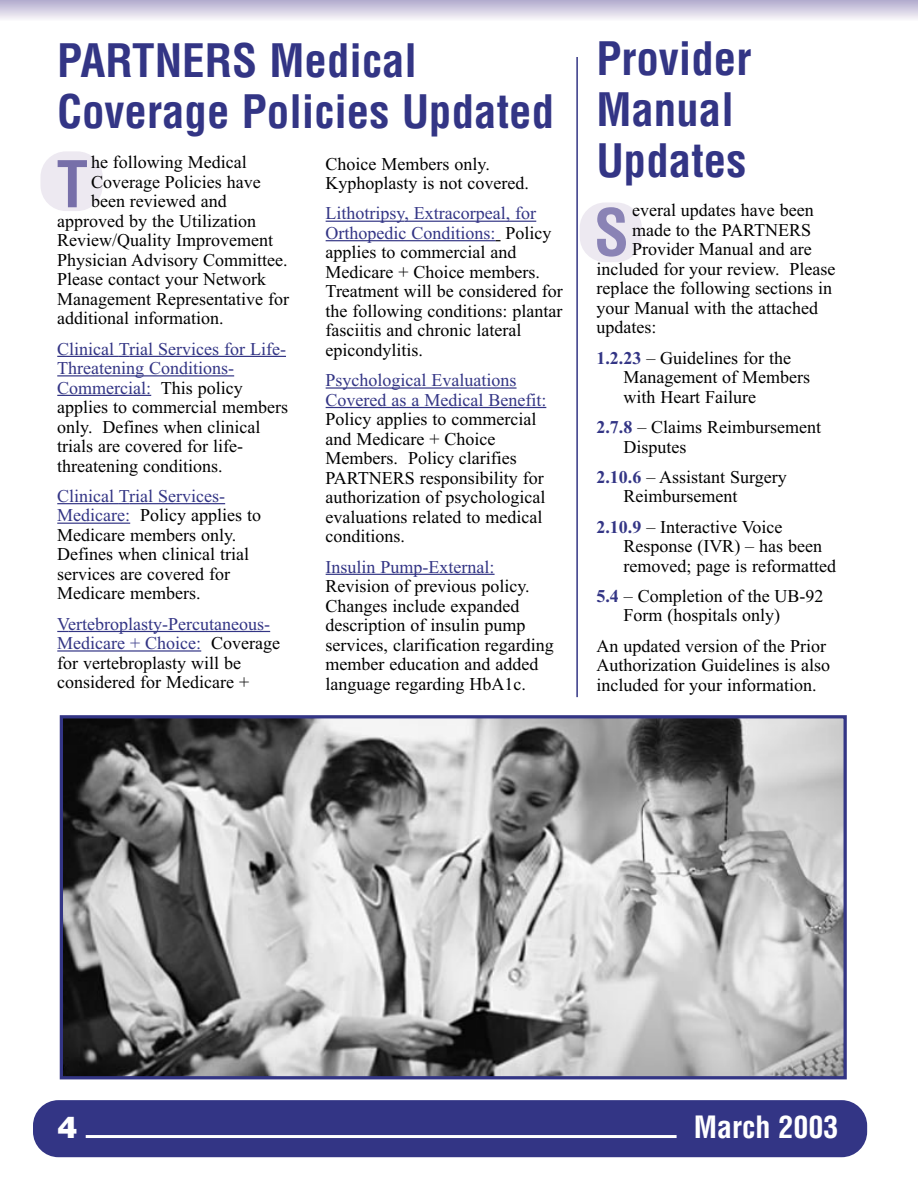
<style>
.page{position:relative;width:918px;height:1188px;background:#fff}
.page>*{position:absolute;margin:0;border:0;box-sizing:border-box;transform-origin:0 0}
.t1{font:700 condensed 62.85px "Helvetica";color:#776fa9}
.t2{font:700 condensed 62.85px "Helvetica";color:#8a83b5}
.t3{font:700 condensed 45px/51px "Helvetica";color:#333585}
.t4{font:700 condensed 30px "Helvetica";color:#fff}
.t5{font:900 30px "Helvetica";color:#fff}
.t6{font:18px/19.5px "Times New Roman";color:#000}
.t7{font:18px/19.5px "Times New Roman";color:#333585}
.s1{color:#333585}
.s2{font-weight:700;color:#333585}
</style>
<div class="page">
<div style="left:33px;top:1100px;width:834px;height:57px;background:#333585;border-radius:26px"></div>
<hr style="left:86px;top:1135px;width:591px;height:3px;background:#fff">
<hr style="left:0;top:0;width:918px;height:1px;background:#b1aacd">
<hr style="left:0;top:1px;width:918px;height:1px;background:#b5aed0">
<hr style="left:0;top:2px;width:918px;height:1px;background:#b8b2d2">
<hr style="left:0;top:3px;width:918px;height:1px;background:#bcb6d4">
<hr style="left:0;top:4px;width:918px;height:1px;background:#c0bad7">
<hr style="left:0;top:5px;width:918px;height:1px;background:#c3bed9">
<hr style="left:0;top:6px;width:918px;height:1px;background:#c7c2db">
<hr style="left:0;top:7px;width:918px;height:2px;background:#ccc7df">
<hr style="left:0;top:8px;width:918px;height:2px;background:#d0cae1">
<hr style="left:0;top:9px;width:918px;height:1px;background:#d4cee3">
<hr style="left:0;top:10px;width:918px;height:1px;background:#d8d3e6">
<hr style="left:0;top:11px;width:918px;height:1px;background:#dbd7e8">
<hr style="left:0;top:12px;width:918px;height:1px;background:#dfdbea">
<hr style="left:0;top:13px;width:918px;height:1px;background:#e3dfec">
<hr style="left:0;top:14px;width:918px;height:1px;background:#e7e3ee">
<hr style="left:0;top:15px;width:918px;height:1px;background:#ebe6f0">
<hr style="left:0;top:16px;width:918px;height:2px;background:#efecf4">
<hr style="left:0;top:17px;width:918px;height:2px;background:#f3f0f6">
<hr style="left:0;top:18px;width:918px;height:1px;background:#f6f4f9">
<hr style="left:0;top:19px;width:918px;height:1px;background:#faf9fc">
<hr style="left:0;top:20px;width:918px;height:1px;background:#fcfbfc">
<hr style="left:326px;top:221px;width:78px;height:1px;background:#333585">
<hr style="left:404px;top:221px;width:132px;height:1px;background:#333585">
<hr style="left:326px;top:240px;width:170px;height:1px;background:#333585">
<hr style="left:326px;top:387px;width:191px;height:2px;background:#333585">
<hr style="left:326px;top:407px;width:220px;height:1px;background:#333585">
<hr style="left:326px;top:574px;width:169px;height:1px;background:#333585">
<img style="left:64px;top:719px;width:779px;height:356px">
<div style="left:60px;top:715px;width:787px;height:364px;border:3px solid #333585"></div>
<hr style="left:576px;top:57px;width:2px;height:640px;background:#333585">
<div style="left:40px;top:151px;width:63px;height:60px;background:#ede9f1;border-radius:26px"></div>
<hr style="left:57px;top:356px;width:62px;height:1px;background:#333585">
<hr style="left:129px;top:356px;width:157px;height:1px;background:#333585">
<hr style="left:57px;top:375px;width:177px;height:1px;background:#333585">
<hr style="left:57px;top:395px;width:94px;height:1px;background:#333585">
<hr style="left:57px;top:503px;width:62px;height:1px;background:#333585">
<hr style="left:129px;top:503px;width:96px;height:1px;background:#333585">
<hr style="left:57px;top:523px;width:73px;height:1px;background:#333585">
<hr style="left:68px;top:631px;width:202px;height:1px;background:#333585">
<hr style="left:57px;top:650px;width:144px;height:2px;background:#333585">
<div style="left:580px;top:202px;width:62px;height:60px;background:#ede9f1;border-radius:26px"></div>
<h2 class="t3" style="left:57px;top:39px;width:499px">PARTNERS Medical<br>Coverage Policies Updated</h2>
<h2 class="t3" style="left:596px;top:37px;width:156px">Provider<br>Manual<br>Updates</h2>
<h1 class="t1" style="left:57px;top:160px;width:33px">T</h1>
<p class="t6" style="left:91px;top:154px;width:157px">he following Medical</p>
<p class="t6" style="left:326px;top:156px;width:205px">Choice Members only.<br>Kyphoplasty is not covered.</p>
<p class="t6" style="left:326px;top:205px;width:239px"><span class="s1">Lithotripsy, Extracorpeal, for<br>Orthopedic Conditions:</span> Policy applies to commercial and<br>Medicare + Choice members.<br>Treatment will be considered for the following conditions: plantar fasciitis and chronic lateral epicondylitis.</p>
<p class="t7" style="left:326px;top:372px;width:222px">Psychological Evaluations<br>Covered as a Medical Benefit:</p>
<p class="t6" style="left:326px;top:411px;width:221px">Policy applies to commercial and Medicare + Choice<br>Members. Policy clarifies<br>PARTNERS responsibility for authorization of psychological evaluations related to medical conditions.</p>
<p class="t7" style="left:326px;top:558px;width:170px">Insulin Pump-External:</p>
<p class="t6" style="left:326px;top:578px;width:230px">Revision of previous policy.<br>Changes include expanded description of insulin pump services, clarification regarding member education and added language regarding HbA1c.</p>
<p class="t6" style="left:91px;top:174px;width:171px">Coverage Policies have</p>
<p class="t6" style="left:91px;top:193px;width:137px">been reviewed and</p>
<p class="t6" style="left:57px;top:213px;width:200px">approved by the Utilization</p>
<p class="t6" style="left:57px;top:232px;width:217px">Review/Quality Improvement</p>
<p class="t6" style="left:57px;top:252px;width:232px">Physician Advisory Committee.</p>
<p class="t6" style="left:57px;top:271px;width:210px">Please contact your Network</p>
<p class="t6" style="left:57px;top:291px;width:233px">Management Representative for</p>
<p class="t6" style="left:57px;top:310px;width:168px">additional information.</p>
<p class="t6" style="left:57px;top:341px;width:232px"><span class="s1">Clinical Trial Services for Life-<br>Threatening Conditions-<br>Commercial:</span> This policy applies to commercial members only. Defines when clinical trials are covered for life&shy;threatening conditions.</p>
<p class="t6" style="left:57px;top:488px;width:205px"><span class="s1">Clinical Trial Services-<br>Medicare:</span> Policy applies to<br>Medicare members only.<br>Defines when clinical trial services are covered for<br>Medicare members.</p>
<p class="t6" style="left:57px;top:616px;width:224px"><span class="s1">Vertebroplasty-Percutaneous-<br>Medicare + Choice:</span> Coverage for vertebroplasty will be considered for Medicare +</p>
<h1 class="t2" style="left:594px;top:208px;width:36px">S</h1>
<p class="t6" style="left:632px;top:202px;width:183px">everal updates have been</p>
<p class="t6" style="left:632px;top:222px;width:181px">made to the PARTNERS</p>
<p class="t6" style="left:632px;top:241px;width:181px">Provider Manual and are</p>
<p class="t6" style="left:596px;top:261px;width:241px">included for your review. Please</p>
<p class="t6" style="left:596px;top:280px;width:237px">replace the following sections in</p>
<p class="t6" style="left:596px;top:300px;width:223px">your Manual with the attached</p>
<p class="t6" style="left:596px;top:319px;width:61px">updates:</p>
<p class="t6" style="left:623px;top:350px;width:188px;text-indent:-27px"><span class="s2">1.2.23</span> – Guidelines for the<br>Management of Members with Heart Failure</p>
<p class="t6" style="left:623px;top:419px;width:199px;text-indent:-27px"><span class="s2">2.7.8</span> – Claims Reimbursement<br>Disputes</p>
<p class="t6" style="left:623px;top:469px;width:165px;text-indent:-27px"><span class="s2">2.10.6</span> – Assistant Surgery<br>Reimbursement</p>
<p class="t6" style="left:623px;top:519px;width:214px;text-indent:-27px"><span class="s2">2.10.9</span> – Interactive Voice<br>Response (IVR) – has been removed; page is reformatted</p>
<p class="t6" style="left:623px;top:588px;width:202px;text-indent:-27px"><span class="s2">5.4</span> – Completion of the UB-92<br>Form (hospitals only)</p>
<p class="t6" style="left:596px;top:638px;width:235px">An updated version of the Prior<br>Authorization Guidelines is also included for your information.</p>
<h3 class="t5" style="left:57px;top:1116px;width:22px">4</h3>
<h3 class="t4" style="left:694px;top:1115px;width:146px">March 2003</h3>
</div>
